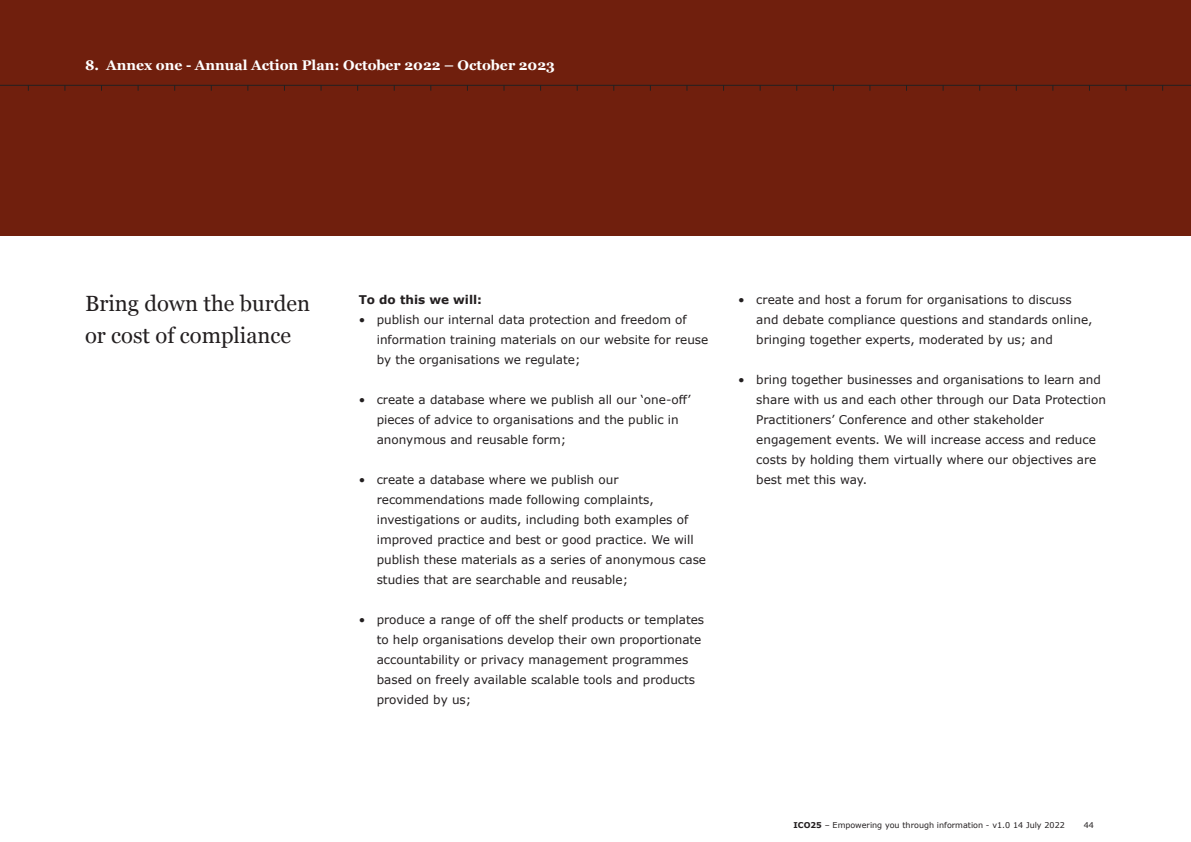
<style>
.page{position:relative;width:1191px;height:842px;background:#fff}
.page>*{position:absolute;margin:0;border:0;box-sizing:border-box;transform-origin:0 0}
.t1{font:22px/32px "Georgia";color:#231f20}
.t2{font:700 14px "Georgia";color:#fff}
.t3{font:12px/20px "Verdana";color:#231f20}
.t4{font:700 12px "Verdana";color:#231f20}
.t5{font:8px "Verdana";color:#231f20}
.s1{font-weight:700}
</style>
<div class="page">
<div style="left:0;top:0;width:1191px;height:235px;background:#701f0d"></div>
<hr style="left:0;top:85px;width:1191px;height:1px;background:#231f20">
<p class="t2" style="left:85px;top:55px;width:471px">8. Annex one - Annual Action Plan: October 2022 – October 2023</p>
<h1 class="t1" style="left:85px;top:287px;width:226px">Bring down the burden or cost of compliance</h1>
<p class="t4" style="left:359px;top:291px;width:125px">To do this we will:</p>
<p class="t3" style="left:377px;top:309px;width:333px;text-indent:-18px">• publish our internal data protection and freedom of information training materials on our website for reuse by the organisations we regulate;</p>
<p class="t3" style="left:377px;top:389px;width:315px;text-indent:-18px">• create a database where we publish all our ‘one-off’ pieces of advice to organisations and the public in anonymous and reusable form;</p>
<p class="t3" style="left:377px;top:469px;width:331px;text-indent:-18px">• create a database where we publish our recommendations made following complaints, investigations or audits, including both examples of improved practice and best or good practice. We will publish these materials as a series of anonymous case studies that are searchable and reusable;</p>
<p class="t3" style="left:377px;top:609px;width:329px;text-indent:-18px">• produce a range of off the shelf products or templates to help organisations develop their own proportionate accountability or privacy management programmes based on freely available scalable tools and products provided by us;</p>
<p class="t3" style="left:756px;top:289px;width:338px;text-indent:-18px">• create and host a forum for organisations to discuss and debate compliance questions and standards online, bringing together experts, moderated by us; and</p>
<p class="t3" style="left:756px;top:369px;width:351px;text-indent:-18px">• bring together businesses and organisations to learn and share with us and each other through our Data Protection Practitioners’ Conference and other stakeholder engagement events. We will increase access and reduce costs by holding them virtually where our objectives are best met this way.</p>
<p class="t5" style="left:793px;top:820px;width:273px"><span class="s1">ICO25</span> – Empowering you through information - v1.0 14 July 2022</p>
<p class="t5" style="left:1083px;top:820px;width:12px">44</p>
</div>
